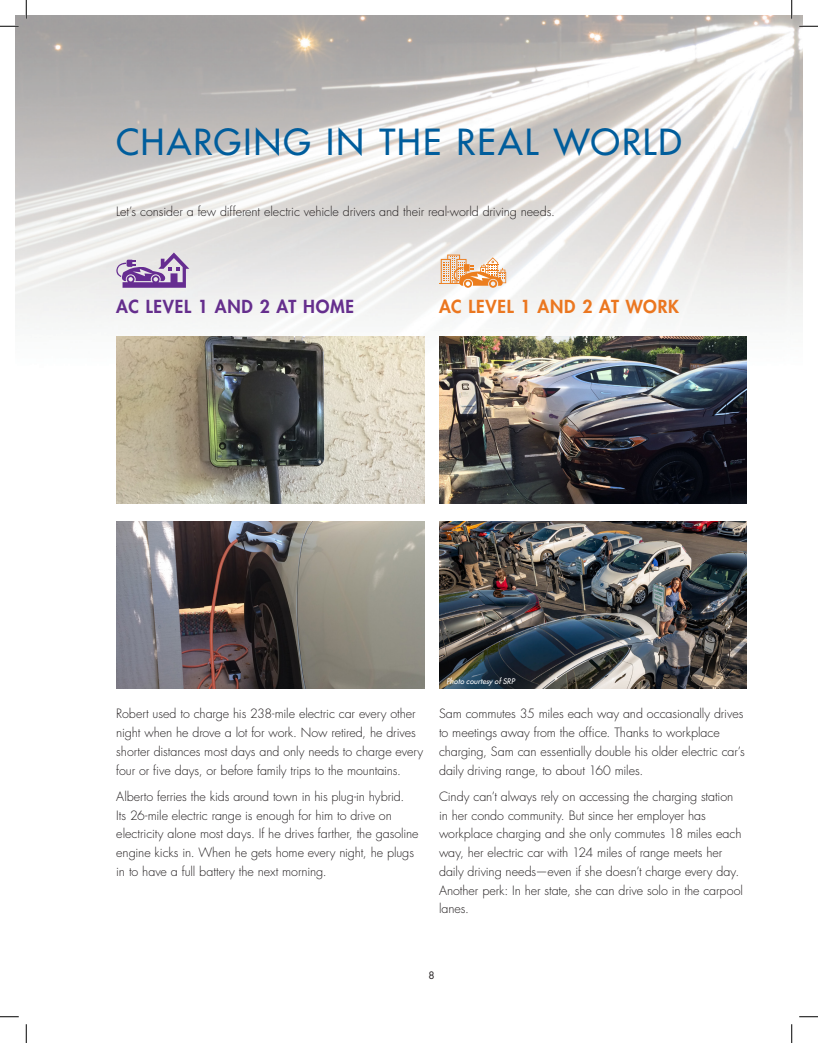
<style>
.page{position:relative;width:818px;height:1043px;background:#fff}
.page>*{position:absolute;margin:0;border:0;box-sizing:border-box;transform-origin:0 0}
.Head_Level_One{font:35px "Futura";letter-spacing:.06em;color:#005d9c}
.Head_Level_Two{font:800 17.5px "Futura";letter-spacing:.04em;color:#652e8d}
.Head_Level_Two-2{font:800 17.5px "Futura";letter-spacing:.04em;color:#eb7720}
.Text{font:300 12.5px/18.8px "Futura";letter-spacing:-.005em;color:#231f20}
.t1{font:10px "Futura";color:#231f20}
.t2{font:italic 7.5px "Futura";letter-spacing:.01em;color:#fff}
</style>
<div class="page">
<img style="left:15px;top:15px;width:787px;height:371px">
<img style="left:116px;top:336px;width:308px;height:167px">
<img style="left:116px;top:521px;width:308px;height:167px">
<img style="left:439px;top:336px;width:307px;height:167px">
<img style="left:439px;top:521px;width:307px;height:167px">
<svg style="left:116px;top:252px;width:73px;height:36px;background:#b198c2"></svg>
<svg style="left:439px;top:254px;width:67px;height:34px"></svg>
<svg style="left:0;top:25px;width:19px;height:2px"></svg>
<svg style="left:799px;top:25px;width:19px;height:2px"></svg>
<svg style="left:0;top:1016px;width:19px;height:1px"></svg>
<svg style="left:799px;top:1016px;width:19px;height:1px"></svg>
<svg style="left:25px;top:0;width:2px;height:19px"></svg>
<svg style="left:25px;top:1024px;width:2px;height:18px"></svg>
<svg style="left:790px;top:0;width:2px;height:19px"></svg>
<svg style="left:791px;top:1024px;width:1px;height:18px"></svg>
<p class="Head_Level_One" style="left:116px;top:120px;width:567px">CHARGING IN THE REAL WORLD</p>
<p class="Text" style="left:116px;top:202px;width:440px">Let’s consider a few different electric vehicle drivers and their real-world driving needs.</p>
<p class="Head_Level_Two" style="left:116px;top:295px;width:239px">AC LEVEL 1 AND 2 AT HOME</p>
<p class="Head_Level_Two-2" style="left:439px;top:295px;width:241px">AC LEVEL 1 AND 2 AT WORK</p>
<p class="Text" style="left:116px;top:704px;width:308px">Robert used to charge his 238-mile electric car every other night when he drove a lot for work. Now retired, he drives shorter distances most days and only needs to charge every four or five days, or before family trips to the mountains.</p>
<p class="Text" style="left:116px;top:787px;width:304px">Alberto ferries the kids around town in his plug-in hybrid.<br>Its 26-mile electric range is enough for him to drive on electricity alone most days. If he drives farther, the gasoline engine kicks in. When he gets home every night, he plugs in to have a full battery the next morning.</p>
<p class="t2" style="left:446px;top:677px;width:70px">Photo courtesy of SRP</p>
<p class="Text" style="left:439px;top:704px;width:307px">Sam commutes 35 miles each way and occasionally drives to meetings away from the office. Thanks to workplace charging, Sam can essentially double his older electric car’s daily driving range, to about 160 miles.</p>
<p class="Text" style="left:439px;top:787px;width:305px">Cindy can’t always rely on accessing the charging station in her condo community. But since her employer has workplace charging and she only commutes 18 miles each way, her electric car with 124 miles of range meets her daily driving needs—even if she doesn’t charge every day.<br>Another perk: In her state, she can drive solo in the carpool lanes.</p>
<p class="t1" style="left:428px;top:969px;width:8px">8</p>
</div>
